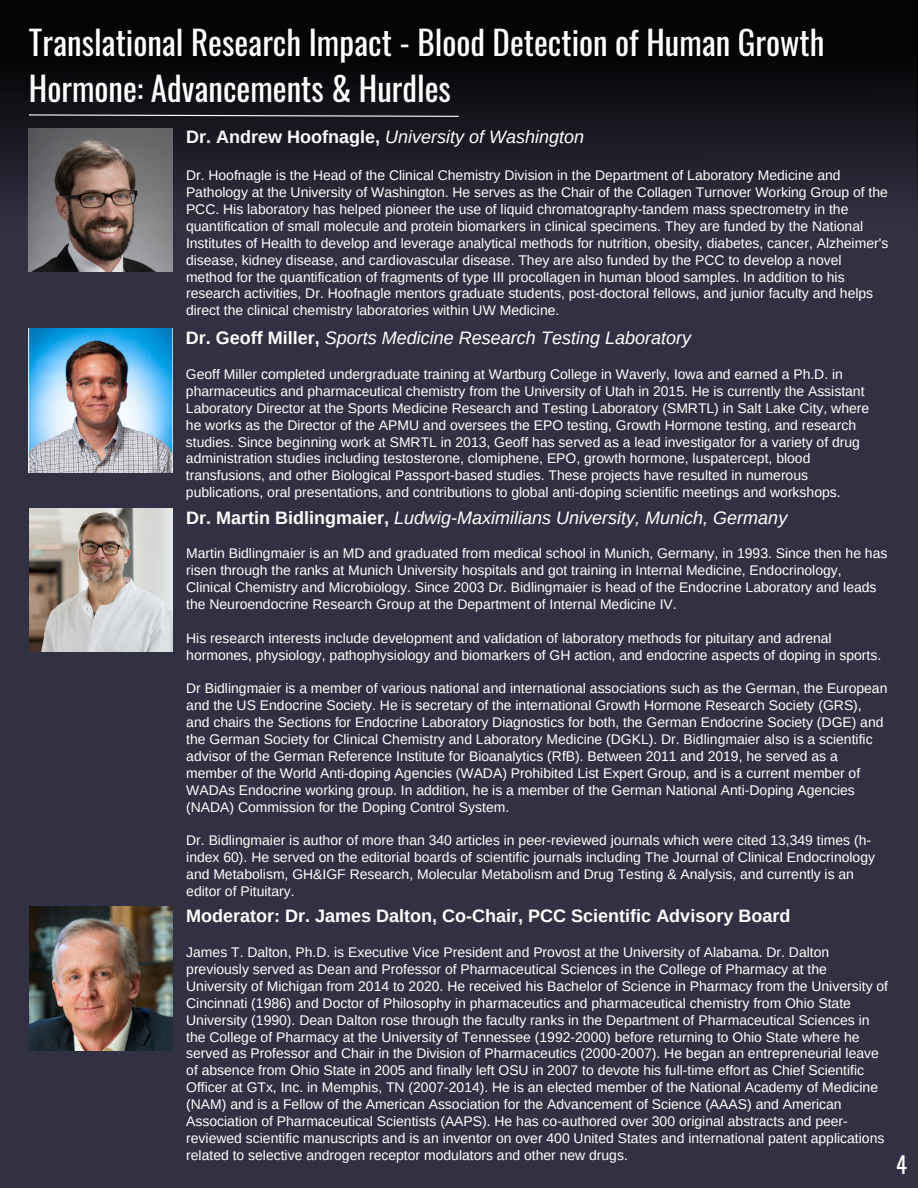
<style>
.page{position:relative;width:918px;height:1188px;background:#313143}
.page>*{position:absolute;margin:0;border:0;box-sizing:border-box;transform-origin:0 0}
.t1{font:33px/46.2px "Oswald";color:#fff}
.t2{font:22.5px "Oswald";color:#fff}
.t3{font:italic 18px "Arimo";color:#fff}
.t4{font:700 18px "Arimo";color:#fff}
.t5{font:13.95px/16.8px "Arimo";color:#fff}
.s1{font-weight:700;font-style:normal}
</style>
<div class="page">
<svg style="left:0;top:0;width:918px;height:517px"></svg>
<svg style="left:28px;top:114px;width:432px;height:3px"></svg>
<img style="left:29px;top:128px;width:143px;height:143px">
<img style="left:29px;top:329px;width:143px;height:143px">
<img style="left:29px;top:508px;width:143px;height:143px">
<img style="left:29px;top:907px;width:143px;height:143px">
<h1 class="t1" style="left:29px;top:16px;width:797px">Translational Research Impact - Blood Detection of Human Growth<br>Hormone: Advancements &amp; Hurdles</h1>
<p class="t3" style="left:186px;top:125px;width:400px"><span class="s1">Dr. Andrew Hoofnagle,</span> University of Washington</p>
<p class="t5" style="left:186px;top:167px;width:704px">Dr. Hoofnagle is the Head of the Clinical Chemistry Division in the Department of Laboratory Medicine and Pathology at the University of Washington. He serves as the Chair of the Collagen Turnover Working Group of the PCC. His laboratory has helped pioneer the use of liquid chromatography-tandem mass spectrometry in the quantification of small molecule and protein biomarkers in clinical specimens. They are funded by the National Institutes of Health to develop and leverage analytical methods for nutrition, obesity, diabetes, cancer, Alzheimer's disease, kidney disease, and cardiovascular disease. They are also funded by the PCC to develop a novel method for the quantification of fragments of type III procollagen in human blood samples. In addition to his research activities, Dr. Hoofnagle mentors graduate students, post-doctoral fellows, and junior faculty and helps direct the clinical chemistry laboratories within UW Medicine.</p>
<p class="t3" style="left:186px;top:326px;width:507px"><span class="s1">Dr. Geoff Miller,</span> Sports Medicine Research Testing Laboratory</p>
<p class="t5" style="left:186px;top:366px;width:685px">Geoff Miller completed undergraduate training at Wartburg College in Waverly, Iowa and earned a Ph.D. in pharmaceutics and pharmaceutical chemistry from the University of Utah in 2015. He is currently the Assistant Laboratory Director at the Sports Medicine Research and Testing Laboratory (SMRTL) in Salt Lake City, where he works as the Director of the APMU and oversees the EPO testing, Growth Hormone testing, and research studies. Since beginning work at SMRTL in 2013, Geoff has served as a lead investigator for a variety of drug administration studies including testosterone, clomiphene, EPO, growth hormone, luspatercept, blood transfusions, and other Biological Passport-based studies. These projects have resulted in numerous publications, oral presentations, and contributions to global anti-doping scientific meetings and workshops.</p>
<p class="t3" style="left:186px;top:505px;width:603px"><span class="s1">Dr. Martin Bidlingmaier,</span> Ludwig-Maximilians University, Munich, Germany</p>
<p class="t5" style="left:186px;top:545px;width:703px">Martin Bidlingmaier is an MD and graduated from medical school in Munich, Germany, in 1993. Since then he has risen through the ranks at Munich University hospitals and got training in Internal Medicine, Endocrinology, Clinical Chemistry and Microbiology. Since 2003 Dr. Bidlingmaier is head of the Endocrine Laboratory and leads the Neuroendocrine Research Group at the Department of Internal Medicine IV.</p>
<p class="t5" style="left:186px;top:630px;width:697px">His research interests include development and validation of laboratory methods for pituitary and adrenal hormones, physiology, pathophysiology and biomarkers of GH action, and endocrine aspects of doping in sports.</p>
<p class="t5" style="left:186px;top:680px;width:703px">Dr Bidlingmaier is a member of various national and international associations such as the German, the European and the US Endocrine Society. He is secretary of the international Growth Hormone Research Society (GRS), and chairs the Sections for Endocrine Laboratory Diagnostics for both, the German Endocrine Society (DGE) and the German Society for Clinical Chemistry and Laboratory Medicine (DGKL). Dr. Bidlingmaier also is a scientific advisor of the German Reference Institute for Bioanalytics (RfB). Between 2011 and 2019, he served as a member of the World Anti-doping Agencies (WADA) Prohibited List Expert Group, and is a current member of WADAs Endocrine working group. In addition, he is a member of the German National Anti-Doping Agencies (NADA) Commission for the Doping Control System.</p>
<p class="t5" style="left:186px;top:832px;width:690px">Dr. Bidlingmaier is author of more than 340 articles in peer-reviewed journals which were cited 13,349 times (h&shy;index 60). He served on the editorial boards of scientific journals including The Journal of Clinical Endocrinology and Metabolism, GH&amp;IGF Research, Molecular Metabolism and Drug Testing &amp; Analysis, and currently is an editor of Pituitary.</p>
<p class="t4" style="left:186px;top:904px;width:606px">Moderator: Dr. James Dalton, Co-Chair, PCC Scientific Advisory Board</p>
<p class="t5" style="left:186px;top:944px;width:703px">James T. Dalton, Ph.D. is Executive Vice President and Provost at the University of Alabama. Dr. Dalton previously served as Dean and Professor of Pharmaceutical Sciences in the College of Pharmacy at the University of Michigan from 2014 to 2020. He received his Bachelor of Science in Pharmacy from the University of Cincinnati (1986) and Doctor of Philosophy in pharmaceutics and pharmaceutical chemistry from Ohio State University (1990). Dean Dalton rose through the faculty ranks in the Department of Pharmaceutical Sciences in the College of Pharmacy at the University of Tennessee (1992-2000) before returning to Ohio State where he served as Professor and Chair in the Division of Pharmaceutics (2000-2007). He began an entrepreneurial leave of absence from Ohio State in 2005 and finally left OSU in 2007 to devote his full-time effort as Chief Scientific Officer at GTx, Inc. in Memphis, TN (2007-2014). He is an elected member of the National Academy of Medicine (NAM) and is a Fellow of the American Association for the Advancement of Science (AAAS) and American Association of Pharmaceutical Scientists (AAPS). He has co-authored over 300 original abstracts and peer&shy;reviewed scientific manuscripts and is an inventor on over 400 United States and international patent applications related to selective androgen receptor modulators and other new drugs.</p>
<h2 class="t2" style="left:896px;top:1144px;width:12px">4</h2>
</div>
